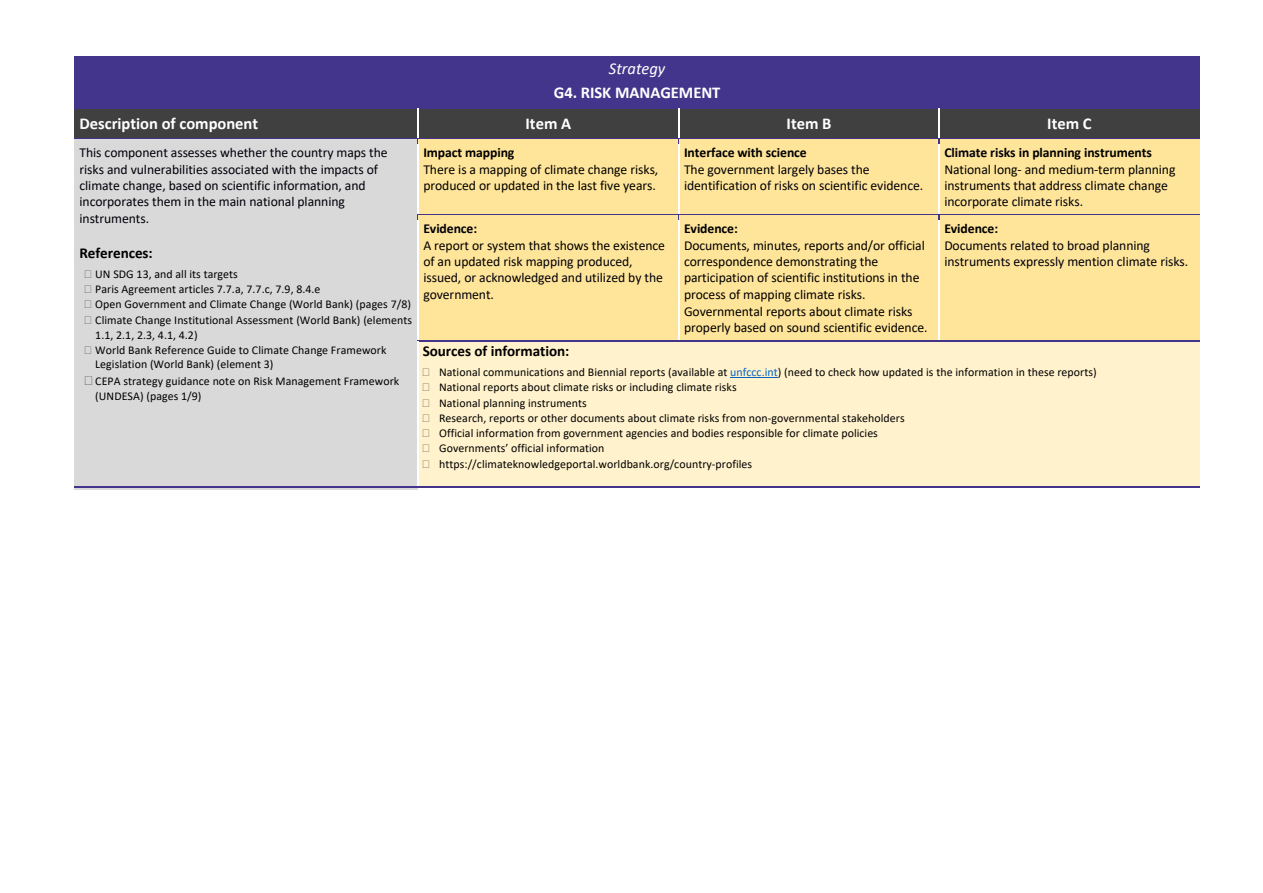
<style>
.page{position:relative;width:1263px;height:893px;background:#fff}
.page>*{position:absolute;margin:0;border:0;box-sizing:border-box;transform-origin:0 0}
.t1{font:700 16.5px/24.9px "Calibri";color:#fff;text-align:center}
.t2{font:700 15.15px "Calibri";letter-spacing:-.005em;color:#000}
.t3{font:13.65px/16.5px "Calibri";letter-spacing:-.005em;color:#00000a}
.t4{font:13.65px/16.5px "Calibri";letter-spacing:-.005em;color:#000}
.t5{font:11.85px/15.1px "Calibri";letter-spacing:.005em;color:#000}
.s1{font-weight:400;font-style:italic}
.s2{font-weight:700}
.s3{font-weight:700;color:#000}
.s4{color:#000}
.s5{color:#0563c1}
</style>
<div class="page">
<div style="left:80px;top:58px;width:1114px;height:25px;background:#43358b"></div>
<div style="left:80px;top:83px;width:1114px;height:24px;background:#43358b"></div>
<hr style="left:74px;top:56px;width:1126px;height:2px;background:#43358b">
<div style="left:74px;top:109px;width:344px;height:29px;background:#404040"></div>
<div style="left:419px;top:109px;width:259px;height:29px;background:#404040"></div>
<div style="left:679px;top:109px;width:259px;height:29px;background:#404040"></div>
<div style="left:940px;top:109px;width:260px;height:29px;background:#404040"></div>
<hr style="left:74px;top:107px;width:343px;height:1px;background:#43358b">
<hr style="left:419px;top:107px;width:259px;height:1px;background:#43358b">
<hr style="left:679px;top:107px;width:259px;height:1px;background:#43358b">
<hr style="left:940px;top:107px;width:260px;height:1px;background:#43358b">
<hr style="left:417px;top:108px;width:2px;height:30px;background:#fff">
<div style="left:74px;top:140px;width:344px;height:350px;background:#d9d9d9"></div>
<div style="left:419px;top:144px;width:259px;height:66px;background:#ffe599"></div>
<div style="left:679px;top:144px;width:259px;height:66px;background:#ffe599"></div>
<div style="left:940px;top:144px;width:260px;height:66px;background:#ffe599"></div>
<hr style="left:74px;top:138px;width:343px;height:2px;background:#43358b">
<svg style="left:417px;top:138px;width:2px;height:6px"></svg>
<hr style="left:419px;top:138px;width:259px;height:2px;background:#43358b">
<hr style="left:419px;top:140px;width:259px;height:4px;background:#ffe599">
<hr style="left:679px;top:138px;width:259px;height:2px;background:#43358b">
<hr style="left:679px;top:140px;width:259px;height:4px;background:#ffe599">
<svg style="left:938px;top:138px;width:2px;height:6px"></svg>
<hr style="left:940px;top:138px;width:260px;height:2px;background:#43358b">
<hr style="left:940px;top:140px;width:260px;height:4px;background:#ffe599">
<hr style="left:418px;top:210px;width:261px;height:4px;background:#ffe599">
<hr style="left:417px;top:144px;width:2px;height:70px;background:#fff">
<hr style="left:679px;top:210px;width:260px;height:4px;background:#ffe599">
<hr style="left:678px;top:144px;width:1px;height:70px;background:#fff">
<hr style="left:939px;top:210px;width:261px;height:4px;background:#ffe599">
<hr style="left:938px;top:144px;width:2px;height:70px;background:#fff">
<div style="left:419px;top:220px;width:259px;height:116px;background:#ffe599"></div>
<div style="left:679px;top:220px;width:259px;height:116px;background:#ffe599"></div>
<div style="left:940px;top:220px;width:260px;height:116px;background:#ffe599"></div>
<svg style="left:417px;top:214px;width:2px;height:6px"></svg>
<hr style="left:419px;top:214px;width:259px;height:2px;background:#43358b">
<hr style="left:419px;top:216px;width:259px;height:4px;background:#ffe599">
<hr style="left:679px;top:214px;width:259px;height:2px;background:#43358b">
<hr style="left:679px;top:216px;width:259px;height:4px;background:#ffe599">
<svg style="left:938px;top:214px;width:2px;height:6px"></svg>
<hr style="left:940px;top:214px;width:260px;height:2px;background:#43358b">
<hr style="left:940px;top:216px;width:260px;height:4px;background:#ffe599">
<hr style="left:418px;top:336px;width:261px;height:4px;background:#ffe599">
<hr style="left:417px;top:220px;width:2px;height:120px;background:#fff">
<hr style="left:679px;top:336px;width:260px;height:4px;background:#ffe599">
<hr style="left:678px;top:220px;width:1px;height:120px;background:#fff">
<hr style="left:939px;top:336px;width:261px;height:4px;background:#ffe599">
<hr style="left:938px;top:220px;width:2px;height:120px;background:#fff">
<div style="left:423px;top:341px;width:771px;height:23px;background:#fff2cc"></div>
<div style="left:423px;top:364px;width:771px;height:16px;background:#fff2cc"></div>
<hr style="left:730px;top:377px;width:48px;height:1px;background:#0563c1">
<div style="left:423px;top:380px;width:771px;height:15px;background:#fff2cc"></div>
<div style="left:423px;top:395px;width:771px;height:15px;background:#fff2cc"></div>
<div style="left:423px;top:410px;width:771px;height:15px;background:#fff2cc"></div>
<div style="left:423px;top:425px;width:771px;height:15px;background:#fff2cc"></div>
<div style="left:423px;top:440px;width:771px;height:16px;background:#fff2cc"></div>
<div style="left:423px;top:456px;width:771px;height:15px;background:#fff2cc"></div>
<div style="left:423px;top:471px;width:771px;height:15px;background:#fff2cc"></div>
<hr style="left:419px;top:340px;width:259px;height:1px;background:#43358b">
<hr style="left:679px;top:340px;width:259px;height:1px;background:#43358b">
<hr style="left:940px;top:340px;width:260px;height:1px;background:#43358b">
<hr style="left:74px;top:486px;width:343px;height:1px;background:#43358b">
<hr style="left:417px;top:341px;width:2px;height:145px;background:#fff">
<hr style="left:419px;top:486px;width:781px;height:1px;background:#43358b">
<p class="t1" style="left:554px;top:55px;width:168px"><span class="s1">Strategy<br></span>G4. RISK MANAGEMENT</p>
<p class="t1" style="left:80px;top:111px;width:180px">Description of component</p>
<p class="t1" style="left:526px;top:111px;width:47px">Item A</p>
<p class="t1" style="left:787px;top:111px;width:46px">Item B</p>
<p class="t1" style="left:1047px;top:111px;width:46px">Item C</p>
<p class="t3" style="left:80px;top:144px;width:310px">This component assesses whether the country maps the risks and vulnerabilities associated with the impacts of climate change, based on scientific information, and incorporates them in the main national planning instruments.</p>
<p class="t2" style="left:80px;top:242px;width:75px">References:</p>
<p class="t5" style="left:95px;top:266px;width:318px">UN SDG 13, and all its targets<br>Paris Agreement articles 7.7.a, 7.7.c, 7.9, 8.4.e<br>Open Government and Climate Change (World Bank) (pages 7/8)<br>Climate Change Institutional Assessment (World Bank) (elements 1.1, 2.1, 2.3, 4.1, 4.2)<br>World Bank Reference Guide to Climate Change Framework Legislation (World Bank) (element 3)</p>
<p class="t5" style="left:95px;top:374px;width:306px;line-height:14.7px">CEPA strategy guidance note on Risk Management Framework (UNDESA) (pages 1/9)</p>
<p class="t4" style="left:423px;top:144px;width:236px"><span class="s2">Impact mapping<br></span>There is a mapping of climate change risks, produced or updated in the last five years.</p>
<p class="t3" style="left:684px;top:144px;width:241px"><span class="s3">Interface with science<br></span><span class="s4">The government</span> largely bases the identification of risks on scientific evidence<span class="s4">.</span></p>
<p class="t3" style="left:944px;top:144px;width:233px"><span class="s2">Climate risks</span> <span class="s3">in planning instruments </span>N<span class="s4">ational long- and medium-term planning instruments</span> that address climate change incorporate climate risks.</p>
<p class="t3" style="left:423px;top:220px;width:243px"><span class="s2">Evidence:<br></span><span class="s4">A report or system that shows the existence of an updated</span> risk mapping produced, issued, or acknowledged and utilized by the government<span class="s4">.</span></p>
<p class="t4" style="left:684px;top:220px;width:245px"><span class="s2">Evidence:<br></span>Documents, minutes, reports and/or official correspondence demonstrating the participation of scientific institutions in the process of mapping climate risks.<br>Governmental reports about climate risks properly based on sound scientific evidence.</p>
<p class="t3" style="left:944px;top:220px;width:246px"><span class="s3">Evidence:<br></span>Documents related to broad planning instruments expressly mention climate risks.</p>
<p class="t2" style="left:423px;top:340px;width:148px">Sources of information:</p>
<p class="t5" style="left:439px;top:364px;width:659px">National communications and Biennial reports (available at <span class="s5">unfccc.int</span>) (need to check how updated is the information in these reports)<br>National reports about climate risks or including climate risks<br>National planning instruments<br>Research, reports or other documents about climate risks from non-governmental stakeholders<br>Official information from government agencies and bodies responsible for climate policies<br>Governments’ official information<br>https://climateknowledgeportal.worldbank.org/country-profiles</p>
</div>
